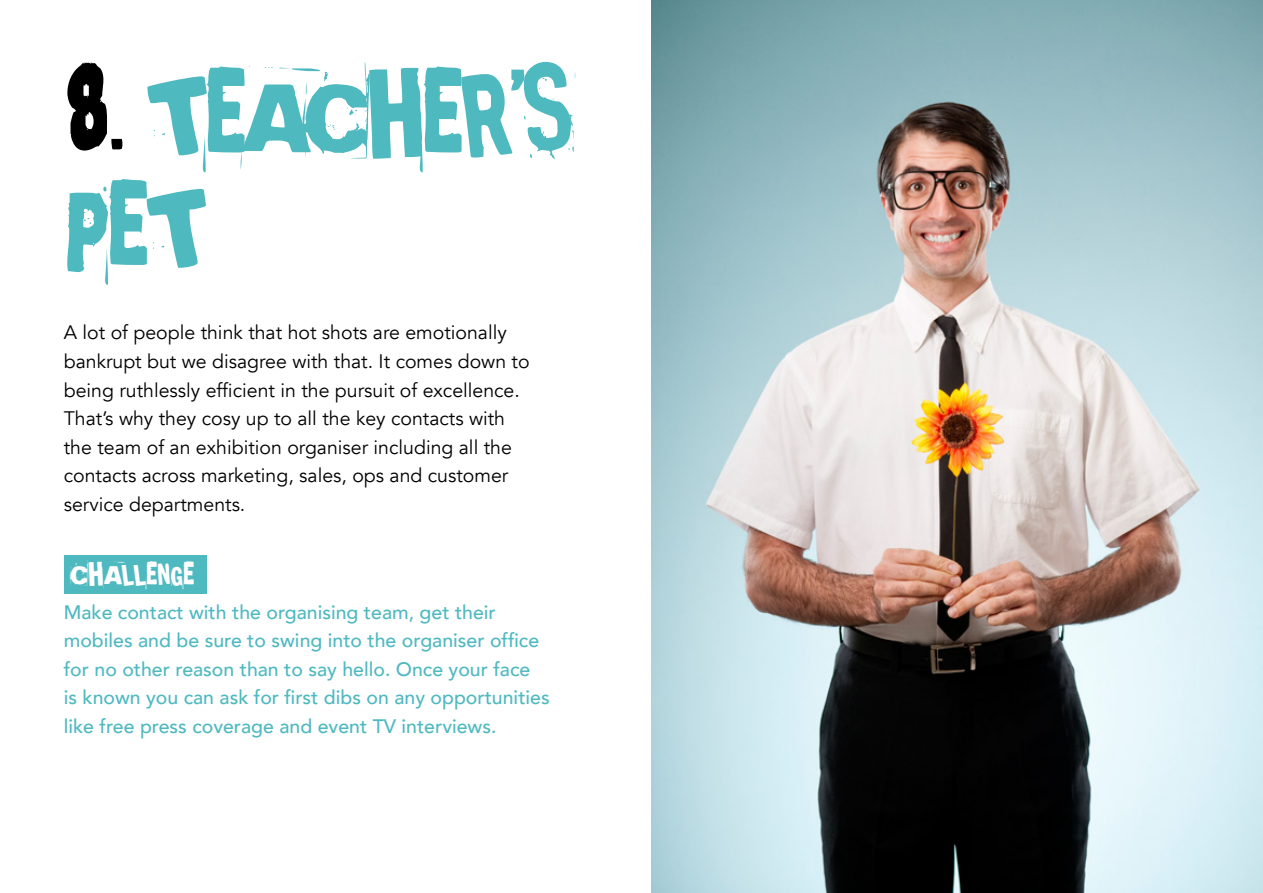
<style>
.page{position:relative;width:1263px;height:893px;background:#fff}
.page>*{position:absolute;margin:0;border:0;box-sizing:border-box;transform-origin:0 0}
.t1{font:135px/112.5px "Broken 15";letter-spacing:-.03em;color:#4fb9c0}
.t2{font:36px "Broken 15";color:#fff}
.t3{font:19.5px/28.5px "Avenir";color:#000}
.t4{font:500 19.5px/28.5px "Avenir";color:#4fb9c0}
.s1{color:#000}
</style>
<div class="page">
<div style="left:64px;top:555px;width:142px;height:38px;background:#4fb9c0"></div>
<img style="left:651px;top:0;width:612px;height:893px">
<h1 class="t1" style="left:64px;top:60px;width:511px"><span class="s1">8.</span> TEACHER’S<br>PET</h1>
<p class="t3" style="left:64px;top:319px;width:467px">A lot of people think that hot shots are emotionally bankrupt but we disagree with that. It comes down to being ruthlessly efficient in the pursuit of excellence.<br>That’s why they cosy up to all the key contacts with the team of an exhibition organiser including all the contacts across marketing, sales, ops and customer service departments.</p>
<h2 class="t2" style="left:70px;top:555px;width:125px">CHALLENGE</h2>
<p class="t4" style="left:64px;top:597px;width:487px">Make contact with the organising team, get their mobiles and be sure to swing into the organiser office for no other reason than to say hello. Once your face<br>is known you can ask for first dibs on any opportunities like free press coverage and event TV interviews.</p>
</div>
